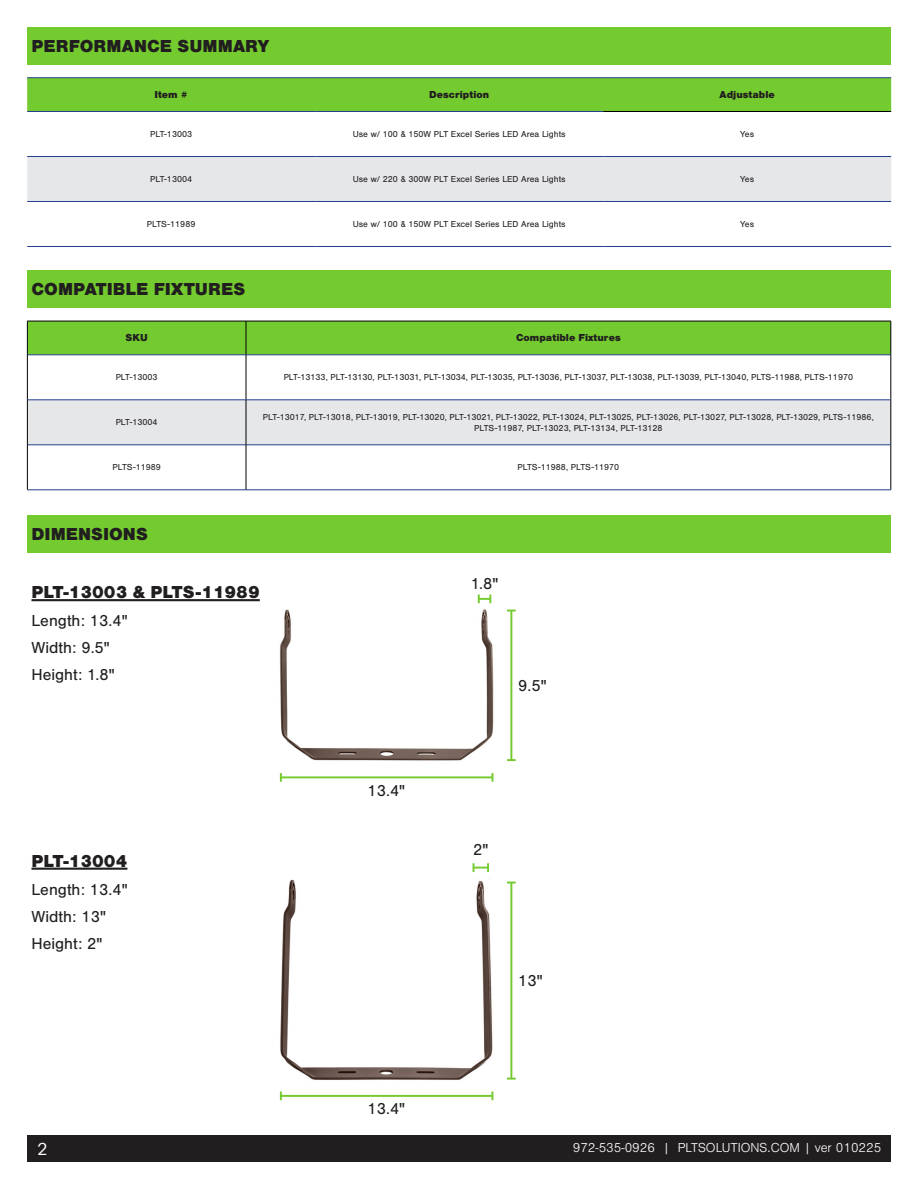
<style>
.page{position:relative;width:918px;height:1188px;background:#fff}
.page>*{position:absolute;margin:0;border:0;box-sizing:border-box;transform-origin:0 0}
.t1{font:900 18px "Nimbus San";color:#211e1f}
.t2{font:18px "Balto";color:#fff}
.PLT_Body{font:16.5px "Nimbus San";color:#211e1f}
.t3{font:300 13.5px "Nimbus San";color:#fff}
.t4{font:900 10.5px "Nimbus San";color:#211e1f}
.t5{font:9px/10.8px "Nimbus San";color:#211e1f;text-align:center}
</style>
<div class="page">
<div style="left:27px;top:1135px;width:864px;height:27px;background:#211e1f"></div>
<div style="left:27px;top:78px;width:864px;height:33px;background:#74cb2f"></div>
<div style="left:27px;top:157px;width:864px;height:44px;background:#e6e7e9"></div>
<hr style="left:27px;top:156px;width:288px;height:1px;background:#253f8e">
<hr style="left:315px;top:156px;width:288px;height:1px;background:#253f8e">
<hr style="left:603px;top:156px;width:288px;height:1px;background:#253f8e">
<hr style="left:27px;top:201px;width:288px;height:1px;background:#253f8e">
<hr style="left:315px;top:201px;width:288px;height:1px;background:#253f8e">
<hr style="left:603px;top:201px;width:288px;height:1px;background:#253f8e">
<hr style="left:27px;top:246px;width:288px;height:1px;background:#253f8e">
<hr style="left:315px;top:246px;width:288px;height:1px;background:#253f8e">
<hr style="left:603px;top:246px;width:288px;height:1px;background:#253f8e">
<hr style="left:27px;top:77px;width:288px;height:1px;background:#253f8e">
<hr style="left:315px;top:77px;width:288px;height:1px;background:#253f8e">
<hr style="left:603px;top:77px;width:288px;height:1px;background:#253f8e">
<hr style="left:27px;top:111px;width:288px;height:1px;background:#253f8e">
<hr style="left:315px;top:111px;width:288px;height:1px;background:#253f8e">
<hr style="left:603px;top:111px;width:288px;height:1px;background:#000">
<div style="left:27px;top:27px;width:864px;height:37px;background:#74cb2f"></div>
<div style="left:27px;top:270px;width:864px;height:37px;background:#74cb2f"></div>
<div style="left:28px;top:322px;width:863px;height:33px;background:#74cb2f"></div>
<div style="left:28px;top:401px;width:863px;height:44px;background:#e6e7e9"></div>
<hr style="left:246px;top:321px;width:1px;height:34px;background:#000">
<hr style="left:891px;top:321px;width:1px;height:34px;background:#000">
<hr style="left:27px;top:321px;width:219px;height:1px;background:#000">
<hr style="left:27px;top:321px;width:1px;height:34px;background:#000">
<hr style="left:246px;top:321px;width:645px;height:1px;background:#000">
<hr style="left:246px;top:355px;width:645px;height:1px;background:#253f8e">
<hr style="left:891px;top:355px;width:1px;height:45px;background:#000">
<hr style="left:891px;top:400px;width:1px;height:45px;background:#000">
<hr style="left:891px;top:445px;width:1px;height:45px;background:#000">
<hr style="left:246px;top:400px;width:645px;height:1px;background:#253f8e">
<hr style="left:246px;top:445px;width:645px;height:1px;background:#253f8e">
<hr style="left:246px;top:490px;width:645px;height:1px;background:#253f8e">
<hr style="left:28px;top:445px;width:218px;height:1px;background:#253f8e">
<hr style="left:27px;top:490px;width:219px;height:1px;background:#253f8e">
<hr style="left:28px;top:355px;width:218px;height:1px;background:#253f8e">
<hr style="left:27px;top:355px;width:1px;height:45px;background:#000">
<hr style="left:246px;top:355px;width:1px;height:45px;background:#000">
<hr style="left:28px;top:400px;width:218px;height:1px;background:#253f8e">
<hr style="left:27px;top:400px;width:1px;height:45px;background:#000">
<hr style="left:246px;top:400px;width:1px;height:45px;background:#000">
<hr style="left:27px;top:445px;width:1px;height:45px;background:#000">
<hr style="left:246px;top:445px;width:1px;height:45px;background:#000">
<div style="left:27px;top:516px;width:864px;height:37px;background:#74cb2f"></div>
<hr style="left:32px;top:599px;width:228px;height:2px;background:#211e1f">
<hr style="left:32px;top:868px;width:95px;height:2px;background:#211e1f">
<img style="left:280px;top:610px;width:214px;height:151px">
<hr style="left:510px;top:611px;width:2px;height:149px;background:#74cb2f">
<svg style="left:507px;top:759px;width:9px;height:2px"></svg>
<svg style="left:478px;top:595px;width:13px;height:8px"></svg>
<hr style="left:281px;top:776px;width:211px;height:2px;background:#74cb2f">
<svg style="left:280px;top:773px;width:2px;height:9px"></svg>
<svg style="left:491px;top:773px;width:2px;height:9px"></svg>
<img style="left:280px;top:879px;width:213px;height:201px">
<hr style="left:281px;top:1095px;width:211px;height:2px;background:#74cb2f">
<svg style="left:280px;top:1092px;width:2px;height:8px"></svg>
<svg style="left:491px;top:1092px;width:2px;height:8px"></svg>
<hr style="left:510px;top:883px;width:2px;height:196px;background:#74cb2f">
<svg style="left:507px;top:1078px;width:9px;height:2px"></svg>
<svg style="left:473px;top:863px;width:16px;height:9px"></svg>
<p class="t1" style="left:32px;top:35px;width:239px">PERFORMANCE SUMMARY</p>
<p class="t4" style="left:154px;top:89px;width:35px">Item #</p>
<p class="t4" style="left:429px;top:89px;width:62px">Description</p>
<p class="t4" style="left:720px;top:89px;width:57px">Adjustable</p>
<p class="t5" style="left:150px;top:129px;width:44px">PLT-13003</p>
<p class="t5" style="left:353px;top:129px;width:214px">Use w/ 100 &amp; 150W PLT Excel Series LED Area Lights</p>
<p class="t5" style="left:740px;top:129px;width:15px">Yes</p>
<p class="t5" style="left:150px;top:174px;width:44px">PLT-13004</p>
<p class="t5" style="left:353px;top:174px;width:214px">Use w/ 220 &amp; 300W PLT Excel Series LED Area Lights</p>
<p class="t5" style="left:740px;top:174px;width:15px">Yes</p>
<p class="t5" style="left:147px;top:219px;width:50px">PLTS-11989</p>
<p class="t5" style="left:353px;top:219px;width:214px">Use w/ 100 &amp; 150W PLT Excel Series LED Area Lights</p>
<p class="t5" style="left:740px;top:219px;width:15px">Yes</p>
<p class="t1" style="left:32px;top:279px;width:215px">COMPATIBLE FIXTURES</p>
<p class="t4" style="left:126px;top:332px;width:24px">SKU</p>
<p class="t4" style="left:516px;top:332px;width:106px">Compatible Fixtures</p>
<p class="t5" style="left:116px;top:372px;width:44px">PLT-13003</p>
<p class="t5" style="left:284px;top:372px;width:571px">PLT-13133, PLT-13130, PLT-13031, PLT-13034, PLT-13035, PLT-13036, PLT-13037, PLT-13038, PLT-13039, PLT-13040, PLTS-11988, PLTS-11970</p>
<p class="t5" style="left:116px;top:417px;width:44px">PLT-13004</p>
<p class="t5" style="left:263px;top:412px;width:612px">PLT-13017, PLT-13018, PLT-13019, PLT-13020, PLT-13021, PLT-13022, PLT-13024, PLT-13025, PLT-13026, PLT-13027, PLT-13028, PLT-13029, PLTS-11986,<br>PLTS-11987, PLT-13023, PLT-13134, PLT-13128</p>
<p class="t5" style="left:112px;top:462px;width:50px">PLTS-11989</p>
<p class="t5" style="left:517px;top:462px;width:103px">PLTS-11988, PLTS-11970</p>
<p class="t1" style="left:32px;top:524px;width:118px">DIMENSIONS</p>
<p class="t1" style="left:32px;top:582px;width:230px">PLT-13003 &amp; PLTS-11989</p>
<p class="PLT_Body" style="left:32px;top:612px;width:98px">Length: 13.4"</p>
<p class="PLT_Body" style="left:32px;top:639px;width:80px">Width: 9.5"</p>
<p class="PLT_Body" style="left:32px;top:666px;width:85px">Height: 1.8"</p>
<p class="t1" style="left:32px;top:851px;width:97px">PLT-13004</p>
<p class="PLT_Body" style="left:32px;top:880px;width:98px">Length: 13.4"</p>
<p class="PLT_Body" style="left:32px;top:907px;width:76px">Width: 13"</p>
<p class="PLT_Body" style="left:32px;top:934px;width:72px">Height: 2"</p>
<p class="t2" style="left:38px;top:1138px;width:11px">2</p>
<p class="PLT_Body" style="left:367px;top:781px;width:39px">13.4"</p>
<p class="PLT_Body" style="left:367px;top:1100px;width:39px">13.4"</p>
<p class="PLT_Body" style="left:471px;top:575px;width:29px">1.8"</p>
<p class="PLT_Body" style="left:518px;top:676px;width:30px">9.5"</p>
<p class="PLT_Body" style="left:473px;top:840px;width:17px">2"</p>
<p class="PLT_Body" style="left:518px;top:972px;width:26px">13"</p>
<h3 class="t3" style="left:573px;top:1140px;width:310px">972-535-0926 | PLTSOLUTIONS.COM | ver 010225</h3>
</div>
